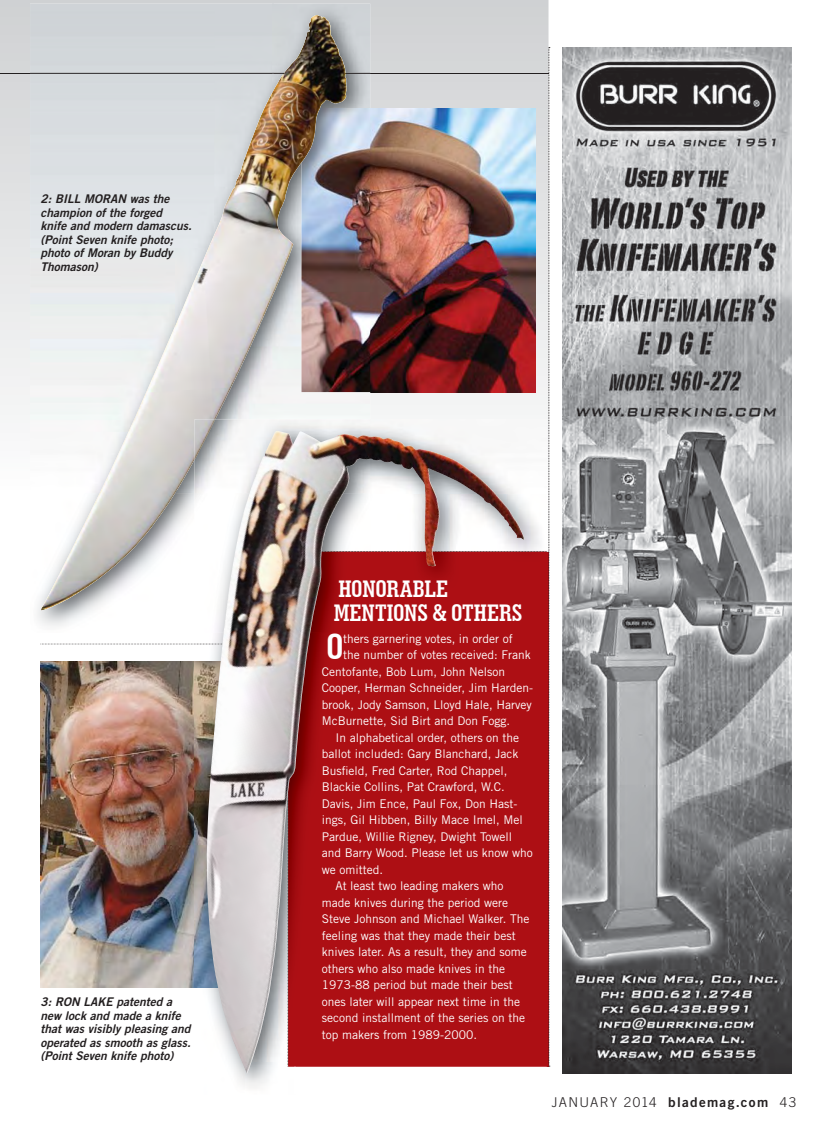
<style>
.page{position:relative;width:837px;height:1134px;background:#fff}
.page>*{position:absolute;margin:0;border:0;box-sizing:border-box;transform-origin:0 0}
.t1{font:700 condensed 36.15px "Geometric Slab 703 BT";color:#fff}
.t2{font:700 condensed 24px/24px "Geometric Slab 703 BT";color:#fff}
.t3{font:300 13.5px "Trade Gothic LT Std";letter-spacing:.085em;color:#231f20}
.t4{font:12px "Trade Gothic LT Std";color:#fff}
.t5{font:12px/13.5px "Trade Gothic LT Std Bd 2 Obl";color:#231f20}
.s1{font-family:"Trade Gothic LT Std Bd 2";font-weight:400}
</style>
<div class="page">
<svg style="left:0;top:0;width:549px;height:415px;background:#d8dadb"></svg>
<hr style="left:0;top:73px;width:549px;height:1px;background:#231f20">
<img style="left:37px;top:551px;width:251px;height:82px">
<img style="left:30px;top:40px;width:34px;height:208px">
<img style="left:30px;top:248px;width:34px;height:172px">
<img style="left:30px;top:73px;width:34px;height:1px">
<img style="left:64px;top:15px;width:281px;height:586px">
<img style="left:40px;top:661px;width:204px;height:327px">
<img style="left:194px;top:633px;width:94px;height:61px">
<img style="left:244px;top:693px;width:51px;height:395px">
<img style="left:194px;top:987px;width:51px;height:101px">
<img style="left:194px;top:419px;width:119px;height:74px">
<img style="left:289px;top:633px;width:24px;height:433px">
<svg style="left:40px;top:644px;width:208px;height:1px"></svg>
<img style="left:288px;top:566px;width:25px;height:67px">
<svg style="left:288px;top:567px;width:1px;height:500px"></svg>
<img style="left:194px;top:419px;width:21px;height:41px">
<img style="left:313px;top:47px;width:237px;height:1020px">
<img style="left:277px;top:431px;width:248px;height:135px">
<img style="left:562px;top:47px;width:230px;height:1026px">
<p class="t5" style="left:40px;top:193px;width:153px">2: BILL MORAN was the champion of the forged<br>knife and modern damascus. (Point Seven knife photo; photo of Moran by Buddy<br>Thomason)</p>
<p class="t5" style="left:40px;top:996px;width:152px">3: RON LAKE patented a new lock and made a knife that was visibly pleasing and operated as smooth as glass. (Point Seven knife photo)</p>
<h2 class="t2" style="left:334px;top:576px;width:190px">HONORABLE<br>MENTIONS &amp; OTHERS</h2>
<h1 class="t1" style="left:327px;top:624px;width:18px">O</h1>
<p class="t4" style="left:343px;top:634px;width:171px">thers garnering votes, in order of</p>
<p class="t4" style="left:343px;top:651px;width:189px">the number of votes received: Frank</p>
<p class="t4" style="left:322px;top:667px;width:185px">Centofante, Bob Lum, John Nelson</p>
<p class="t4" style="left:322px;top:684px;width:213px">Cooper, Herman Schneider, Jim Harden-</p>
<p class="t4" style="left:322px;top:700px;width:211px">brook, Jody Samson, Lloyd Hale, Harvey</p>
<p class="t4" style="left:322px;top:717px;width:190px">McBurnette, Sid Birt and Don Fogg.</p>
<p class="t4" style="left:335px;top:733px;width:185px">In alphabetical order, others on the</p>
<p class="t4" style="left:322px;top:750px;width:198px">ballot included: Gary Blanchard, Jack</p>
<p class="t4" style="left:322px;top:766px;width:187px">Busfield, Fred Carter, Rod Chappel,</p>
<p class="t4" style="left:322px;top:783px;width:184px">Blackie Collins, Pat Crawford, W.C.</p>
<p class="t4" style="left:322px;top:799px;width:197px">Davis, Jim Ence, Paul Fox, Don Hast-</p>
<p class="t4" style="left:322px;top:816px;width:202px">ings, Gil Hibben, Billy Mace Imel, Mel</p>
<p class="t4" style="left:322px;top:832px;width:192px">Pardue, Willie Rigney, Dwight Towell</p>
<p class="t4" style="left:322px;top:849px;width:212px">and Barry Wood. Please let us know who</p>
<p class="t4" style="left:322px;top:865px;width:63px">we omitted.</p>
<p class="t4" style="left:335px;top:882px;width:170px">At least two leading makers who</p>
<p class="t4" style="left:322px;top:898px;width:188px">made knives during the period were</p>
<p class="t4" style="left:322px;top:915px;width:209px">Steve Johnson and Michael Walker. The</p>
<p class="t4" style="left:322px;top:931px;width:195px">feeling was that they made their best</p>
<p class="t4" style="left:322px;top:948px;width:206px">knives later. As a result, they and some</p>
<p class="t4" style="left:322px;top:964px;width:185px">others who also made knives in the</p>
<p class="t4" style="left:322px;top:981px;width:192px">1973-88 period but made their best</p>
<p class="t4" style="left:322px;top:997px;width:200px">ones later will appear next time in the</p>
<p class="t4" style="left:322px;top:1014px;width:205px">second installment of the series on the</p>
<p class="t4" style="left:322px;top:1030px;width:157px">top makers from 1989-2000.</p>
<p class="t3" style="left:552px;top:1097px;width:246px">JANUARY 2014 <span class="s1">blademag.com</span> 43</p>
</div>
